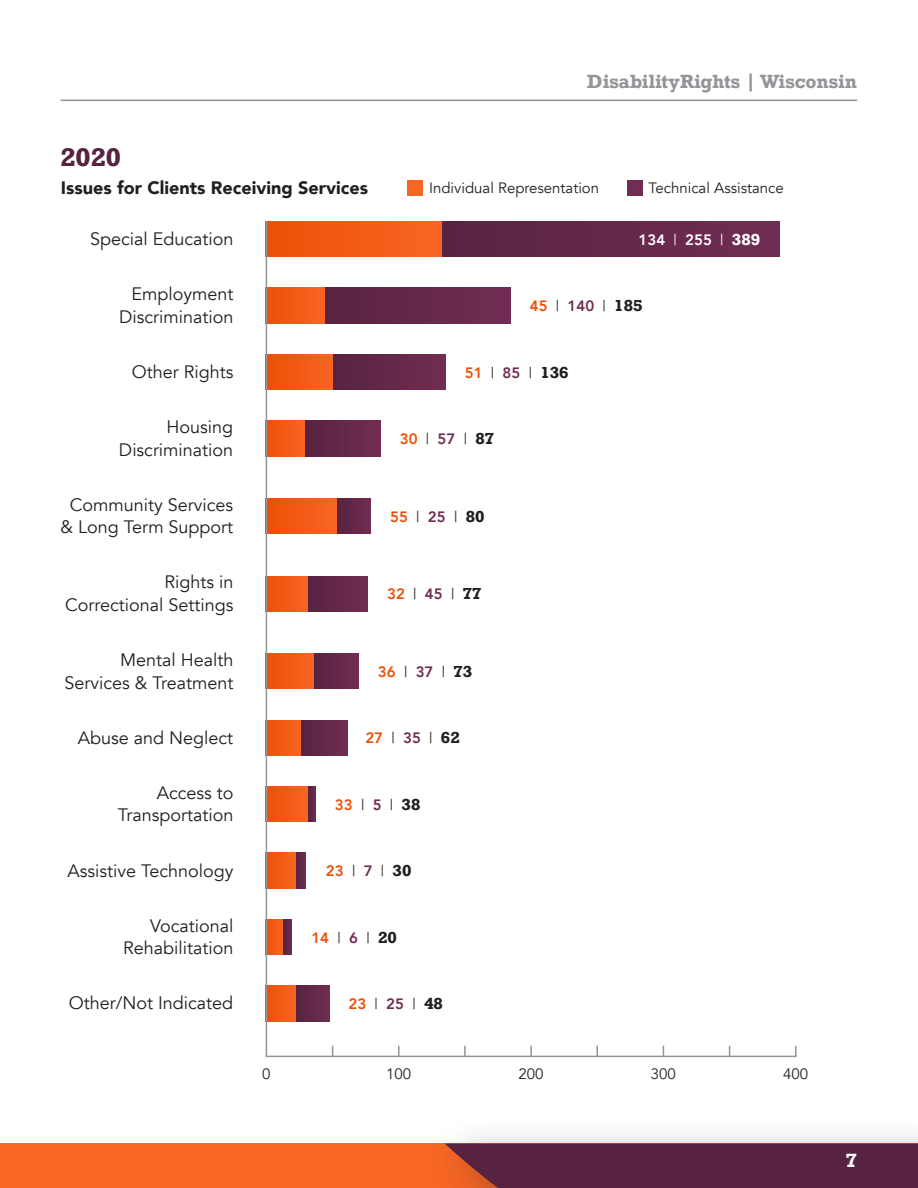
<style>
.page{position:relative;width:918px;height:1188px;background:#fff}
.page>*{position:absolute;margin:0;border:0;box-sizing:border-box;transform-origin:0 0}
.t1{font:700 24px "Rockwell";color:#582341}
.t2{font:18px/22.5px "Avenir";color:#231f20;text-align:right}
.t3{font:900 18px "Avenir";color:#231f20}
.t4{font:700 18px "Rockwell";color:#939598}
.t5{font:700 18px "Rockwell";color:#fff}
.t6{font:800 15px "Avenir";color:#ed5007}
.t7{font:15px "Avenir";color:#231f20}
.t8{font:800 15px "Avenir";color:#fff}
.t9{font:800 15px "Avenir";color:#712d53}
.t10{font:700 15px "Rockwell";color:#231f20}
.s1{font-weight:400}
.s2{font-family:"Rockwell";font-weight:700}
.s3{color:#ed5007}
.s4{font-weight:400;color:#231f20}
.s5{font-family:"Rockwell";font-weight:700;color:#231f20}
.s6{font-family:"Avenir";font-weight:800;color:#ed5007}
.s7{font-family:"Avenir";font-weight:400}
.s8{font-family:"Avenir";font-weight:800;color:#712d53}
.s9{color:#712d53}
</style>
<div class="page">
<div style="left:0;top:1144px;width:918px;height:44px;background:#f86624"></div>
<div style="left:424px;top:1116px;width:494px;height:72px;background:#231f20;opacity:.39"></div>
<div style="left:445px;top:1144px;width:473px;height:44px;background:#582341"></div>
<hr style="left:61px;top:100px;width:796px;height:1px;background:#939598">
<div style="left:266px;top:288px;width:59px;height:35px;background:linear-gradient(to right,#ed5007,#f86523)"></div>
<div style="left:325px;top:288px;width:185px;height:35px;background:#64284a"></div>
<div style="left:266px;top:354px;width:67px;height:36px;background:linear-gradient(to right,#ed5007,#f86623)"></div>
<div style="left:333px;top:354px;width:112px;height:36px;background:#64284a"></div>
<div style="left:266px;top:421px;width:40px;height:35px;background:linear-gradient(to right,#ed5007,#f76523)"></div>
<div style="left:306px;top:421px;width:74px;height:35px;background:#64284a"></div>
<div style="left:266px;top:498px;width:72px;height:36px;background:linear-gradient(to right,#ed5007,#f86523)"></div>
<div style="left:338px;top:498px;width:33px;height:36px;background:#64284a"></div>
<div style="left:266px;top:576px;width:43px;height:35px;background:linear-gradient(to right,#ed5007,#f86623)"></div>
<div style="left:309px;top:576px;width:59px;height:35px;background:#64284a"></div>
<div style="left:266px;top:654px;width:48px;height:35px;background:linear-gradient(to right,#ed5007,#f76523)"></div>
<div style="left:314px;top:654px;width:44px;height:35px;background:#642849"></div>
<div style="left:266px;top:720px;width:36px;height:35px;background:linear-gradient(to right,#ed5007,#f76523)"></div>
<div style="left:302px;top:720px;width:45px;height:35px;background:#64284a"></div>
<div style="left:266px;top:787px;width:43px;height:35px;background:linear-gradient(to right,#ed5007,#f86623)"></div>
<div style="left:309px;top:787px;width:6px;height:35px;background:#622748"></div>
<div style="left:266px;top:853px;width:30px;height:35px;background:linear-gradient(to right,#ed5007,#f76422)"></div>
<div style="left:296px;top:853px;width:10px;height:35px;background:#632749"></div>
<div style="left:266px;top:919px;width:18px;height:36px;background:linear-gradient(to bottom,#f35b16,#f35b16)"></div>
<div style="left:284px;top:919px;width:8px;height:36px;background:#632749"></div>
<div style="left:266px;top:222px;width:177px;height:35px;background:linear-gradient(to right,#ed5007,#f86624)"></div>
<div style="left:443px;top:222px;width:337px;height:35px;background:#64284a"></div>
<div style="left:266px;top:986px;width:30px;height:35px;background:linear-gradient(to right,#ed5007,#f76422)"></div>
<div style="left:296px;top:986px;width:33px;height:35px;background:#64284a"></div>
<hr style="left:266px;top:222px;width:1px;height:834px;background:#939598">
<svg style="left:398px;top:1046px;width:2px;height:10px"></svg>
<svg style="left:464px;top:1046px;width:2px;height:10px"></svg>
<svg style="left:530px;top:1046px;width:2px;height:10px"></svg>
<svg style="left:795px;top:1046px;width:2px;height:10px"></svg>
<hr style="left:266px;top:1056px;width:530px;height:1px;background:#939598">
<div style="left:408px;top:180px;width:15px;height:15px;background:#f86624"></div>
<div style="left:627px;top:180px;width:16px;height:15px;background:#712d53"></div>
<p class="t1" style="left:60px;top:142px;width:62px">2020</p>
<p class="t4" style="left:587px;top:70px;width:272px">DisabilityRights | Wisconsin</p>
<p class="t3" style="left:61px;top:173px;width:309px">Issues for Clients Receiving Services</p>
<p class="t7" style="left:429px;top:179px;width:172px">Individual Representation</p>
<p class="t7" style="left:649px;top:179px;width:137px">Technical Assistance</p>
<p class="t2" style="left:90px;top:228px;width:145px">Special Education</p>
<p class="t2" style="left:119px;top:283px;width:116px">Employment<br>Discrimination</p>
<p class="t2" style="left:132px;top:361px;width:103px">Other Rights</p>
<p class="t2" style="left:119px;top:416px;width:116px">Housing<br>Discrimination</p>
<p class="t2" style="left:60px;top:494px;width:174px;text-align:center">Community Services &amp; Long Term Support</p>
<p class="t2" style="left:65px;top:571px;width:170px">Rights in<br>Correctional Settings</p>
<p class="t2" style="left:65px;top:649px;width:171px">Mental Health<br>Services &amp; Treatment</p>
<p class="t2" style="left:78px;top:727px;width:157px">Abuse and Neglect</p>
<p class="t2" style="left:118px;top:782px;width:117px">Access to<br>Transportation</p>
<p class="t2" style="left:68px;top:859px;width:168px">Assistive Technology</p>
<p class="t2" style="left:123px;top:915px;width:112px">Vocational<br>Rehabilitation</p>
<p class="t2" style="left:69px;top:992px;width:166px">Other/Not Indicated</p>
<p class="t8" style="left:639px;top:228px;width:123px">134 <span class="s1">|</span> 255 <span class="s1">|</span> <span class="s2">389</span></p>
<p class="t9" style="left:530px;top:294px;width:114px"><span class="s3">45</span> <span class="s4">|</span> 140 <span class="s4">|</span> <span class="s5">185</span></p>
<p class="t10" style="left:465px;top:362px;width:105px"><span class="s6">51</span> <span class="s7">|</span> <span class="s8">85</span> <span class="s7">|</span> 136</p>
<p class="t6" style="left:400px;top:427px;width:96px">30 <span class="s4">|</span> <span class="s9">57</span> <span class="s4">|</span> <span class="s5">87</span></p>
<p class="t6" style="left:390px;top:505px;width:96px">55 <span class="s4">|</span> <span class="s9">25</span> <span class="s4">|</span> <span class="s5">80</span></p>
<p class="t6" style="left:387px;top:582px;width:96px">32 <span class="s4">|</span> <span class="s9">45</span> <span class="s4">|</span> <span class="s5">77</span></p>
<p class="t6" style="left:378px;top:660px;width:96px">36 <span class="s4">|</span> <span class="s9">37</span> <span class="s4">|</span> <span class="s5">73</span></p>
<p class="t6" style="left:365px;top:726px;width:96px">27 <span class="s4">|</span> <span class="s9">35</span> <span class="s4">|</span> <span class="s5">62</span></p>
<p class="t6" style="left:335px;top:793px;width:87px">33 <span class="s4">|</span> <span class="s9">5</span> <span class="s4">|</span> <span class="s5">38</span></p>
<p class="t6" style="left:326px;top:859px;width:87px">23 <span class="s4">|</span> <span class="s9">7</span> <span class="s4">|</span> <span class="s5">30</span></p>
<p class="t6" style="left:311px;top:926px;width:87px">14 <span class="s4">|</span> <span class="s9">6</span> <span class="s4">|</span> <span class="s5">20</span></p>
<p class="t6" style="left:349px;top:992px;width:96px">23 <span class="s4">|</span> <span class="s9">25</span> <span class="s4">|</span> <span class="s5">48</span></p>
<p class="t7" style="left:262px;top:1065px;width:10px">0</p>
<p class="t7" style="left:386px;top:1065px;width:27px">100</p>
<p class="t7" style="left:519px;top:1065px;width:27px">200</p>
<p class="t7" style="left:651px;top:1065px;width:27px">300</p>
<p class="t7" style="left:783px;top:1065px;width:27px">400</p>
<p class="t5" style="left:846px;top:1149px;width:13px">7</p>
</div>
